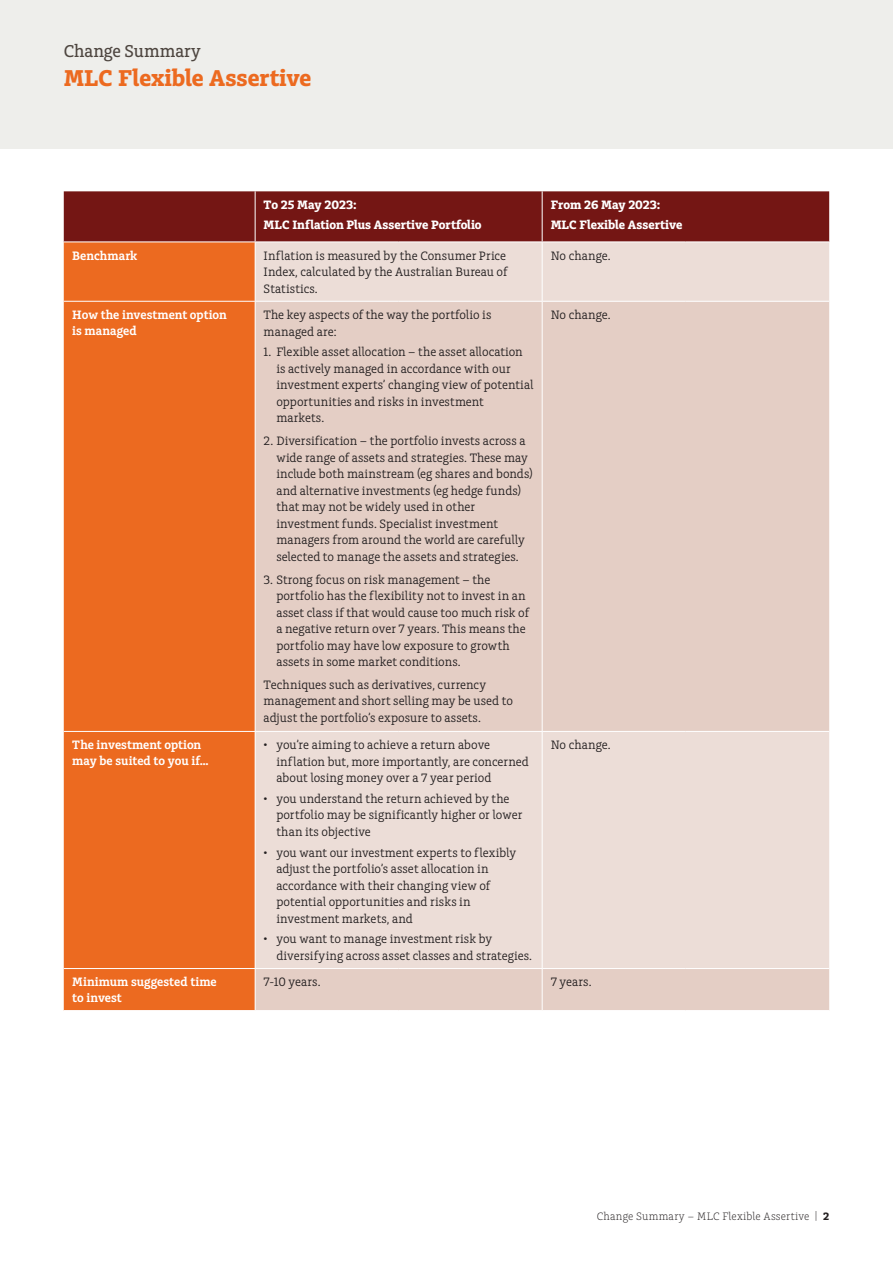
<style>
.page{position:relative;width:893px;height:1263px;background:#fff}
.page>*{position:absolute;margin:0;border:0;box-sizing:border-box;transform-origin:0 0}
.t1{font:700 24px "Charlie Std";letter-spacing:-.005em;color:#ec6a20}
.t2{font:500 18px "Charlie Std";color:#4d453f}
.t3{font:12.75px/16.5px "Charlie Std";letter-spacing:.005em;color:#231f20}
.t4{font:600 12.75px/15.8px "Charlie Std";color:#fff}
.t5{font:700 12.75px/20px "Charlie Std";color:#fff}
.t6{font:300 11.25px "Charlie Std";letter-spacing:.015em;color:#231f20}
.s1{font-weight:700}
</style>
<div class="page">
<div style="left:0;top:0;width:893px;height:149px;background:#eeeeeb"></div>
<div style="left:64px;top:191px;width:765px;height:51px;background:#741614"></div>
<div style="left:64px;top:243px;width:191px;height:767px;background:#ec6a20"></div>
<div style="left:256px;top:243px;width:573px;height:58px;background:#ecddd7"></div>
<svg style="left:256px;top:302px;width:573px;height:708px;background:#e6d3cb"></svg>
<hr style="left:255px;top:191px;width:1px;height:51px;background:#fff">
<hr style="left:542px;top:191px;width:1px;height:51px;background:#fff">
<hr style="left:542px;top:242px;width:1px;height:59px;background:#fff">
<hr style="left:542px;top:302px;width:1px;height:429px;background:#fff">
<hr style="left:542px;top:732px;width:1px;height:236px;background:#fff">
<hr style="left:64px;top:968px;width:191px;height:1px;background:#fff">
<hr style="left:255px;top:968px;width:144px;height:1px;background:#fff">
<hr style="left:399px;top:968px;width:143px;height:1px;background:#fff">
<hr style="left:542px;top:969px;width:1px;height:41px;background:#fff">
<hr style="left:542px;top:968px;width:144px;height:1px;background:#fff">
<hr style="left:686px;top:968px;width:143px;height:1px;background:#fff">
<hr style="left:542px;top:731px;width:144px;height:1px;background:#fff">
<hr style="left:686px;top:731px;width:143px;height:1px;background:#fff">
<hr style="left:255px;top:731px;width:144px;height:1px;background:#fff">
<hr style="left:399px;top:731px;width:143px;height:1px;background:#fff">
<hr style="left:64px;top:301px;width:191px;height:1px;background:#fff">
<hr style="left:64px;top:731px;width:191px;height:1px;background:#fff">
<h2 class="t2" style="left:64px;top:41px;width:139px">Change Summary</h2>
<h1 class="t1" style="left:64px;top:64px;width:249px">MLC Flexible Assertive</h1>
<p class="t5" style="left:264px;top:195px;width:220px">To 25 May 2023:<br>MLC Inflation Plus Assertive Portfolio</p>
<p class="t5" style="left:551px;top:195px;width:133px">From 26 May 2023:<br>MLC Flexible Assertive</p>
<p class="t4" style="left:72px;top:248px;width:67px">Benchmark</p>
<p class="t3" style="left:264px;top:247px;width:245px;text-align:justify">Inflation is measured by the Consumer Price Index, calculated by the Australian Bureau of Statistics.</p>
<p class="t3" style="left:551px;top:247px;width:62px">No change.</p>
<p class="t4" style="left:72px;top:307px;width:156px">How the investment option is managed</p>
<p class="t3" style="left:264px;top:307px;width:229px">The key aspects of the way the portfolio is managed are:</p>
<p class="t3" style="left:276px;top:344px;width:259px;text-indent:-13px">1. Flexible asset allocation – the asset allocation is actively managed in accordance with our investment experts’ changing view of potential opportunities and risks in investment markets.</p>
<p class="t3" style="left:276px;top:433px;width:258px;text-indent:-13px">2. Diversification – the portfolio invests across a wide range of assets and strategies. These may include both mainstream (eg shares and bonds) and alternative investments (eg hedge funds) that may not be widely used in other investment funds. Specialist investment managers from around the world are carefully selected to manage the assets and strategies.</p>
<p class="t3" style="left:276px;top:571px;width:254px;text-indent:-13px">3. Strong focus on risk management – the portfolio has the flexibility not to invest in an asset class if that would cause too much risk of a negative return over 7 years. This means the portfolio may have low exposure to growth assets in some market conditions.</p>
<p class="t3" style="left:264px;top:677px;width:251px">Techniques such as derivatives, currency management and short selling may be used to adjust the portfolio’s exposure to assets.</p>
<p class="t3" style="left:551px;top:307px;width:62px">No change.</p>
<p class="t4" style="left:72px;top:737px;width:138px">The investment option may be suited to you if…</p>
<p class="t3" style="left:276px;top:737px;width:254px;text-indent:-13px">• you’re aiming to achieve a return above inflation but, more importantly, are concerned about losing money over a 7 year period</p>
<p class="t3" style="left:276px;top:791px;width:247px;text-indent:-13px">• you understand the return achieved by the portfolio may be significantly higher or lower than its objective</p>
<p class="t3" style="left:276px;top:844px;width:241px;text-indent:-13px">• you want our investment experts to flexibly adjust the portfolio’s asset allocation in accordance with their changing view of potential opportunities and risks in investment markets, and</p>
<p class="t3" style="left:276px;top:931px;width:257px;text-indent:-13px">• you want to manage investment risk by diversifying across asset classes and strategies.</p>
<p class="t3" style="left:551px;top:737px;width:62px">No change.</p>
<p class="t4" style="left:72px;top:974px;width:146px">Minimum suggested time to invest</p>
<p class="t3" style="left:264px;top:974px;width:58px">7-10 years.</p>
<p class="t3" style="left:551px;top:974px;width:42px">7 years.</p>
<p class="t6" style="left:597px;top:1210px;width:234px">Change Summary – MLC Flexible Assertive | <span class="s1">2</span></p>
</div>
